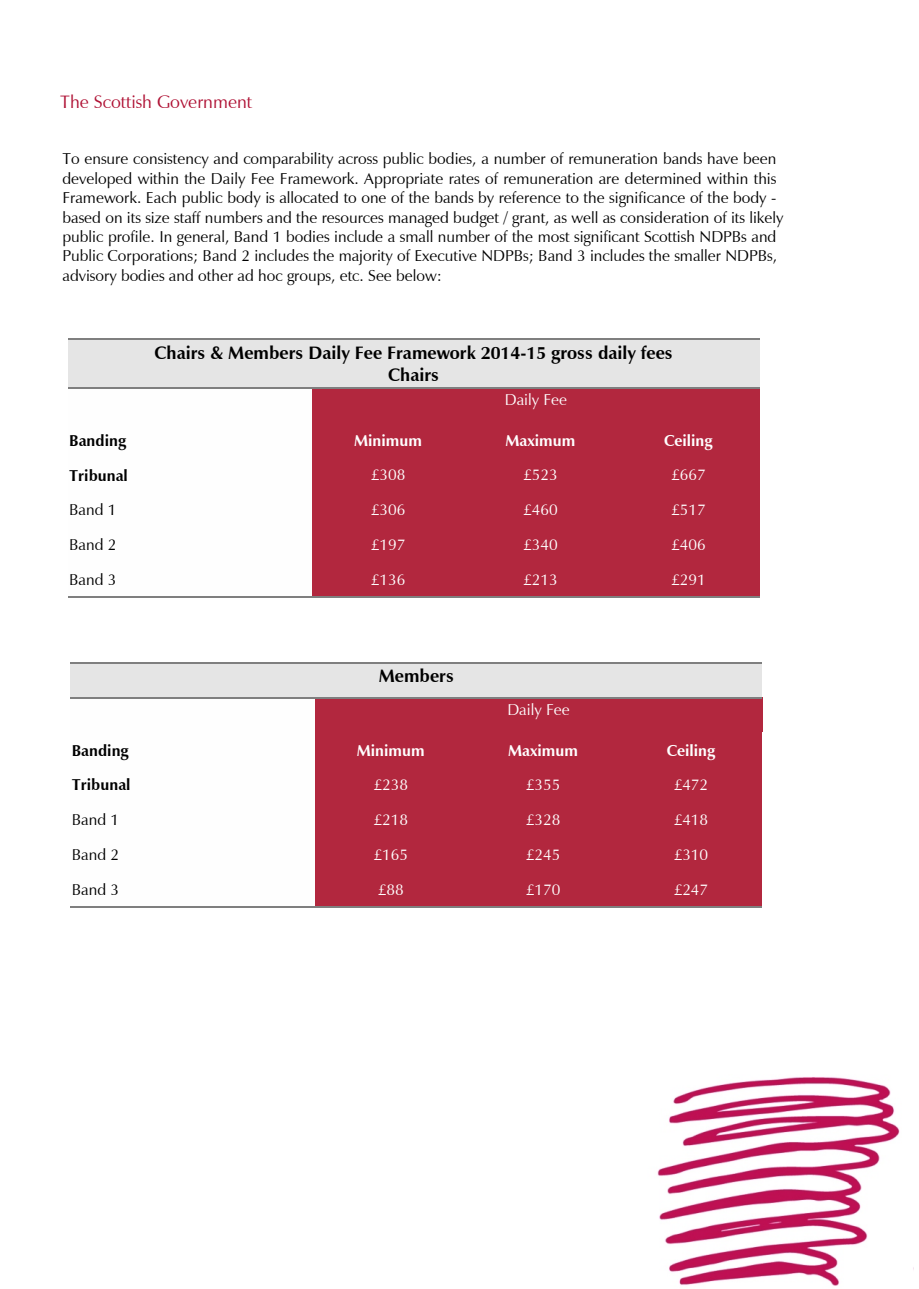
<style>
.page{position:relative;width:919px;height:1289px;background:#fff}
.page>*{position:absolute;margin:0;border:0;box-sizing:border-box;transform-origin:0 0}
.t1{font:700 18px/22.2px "Zapf Humanist 601 BT";color:#000;text-align:center}
.t2{font:18px "Zapf Humanist 601 BT";color:#af1134}
.t3{font:15.75px/19.5px "Zapf Humanist 601 BT";color:#000}
.t4{font:15.75px "Zapf Humanist 601 BT";color:#fff}
.t5{font:700 15.75px "Zapf Humanist 601 BT";color:#fff}
.t6{font:700 15.75px "Zapf Humanist 601 BT";color:#000}
</style>
<div class="page">
<div style="left:70px;top:662px;width:692px;height:35px;background:#e5e5e5"></div>
<div style="left:315px;top:697px;width:447px;height:35px;background:#b2273e"></div>
<div style="left:315px;top:732px;width:151px;height:35px;background:#b2273e"></div>
<div style="left:466px;top:732px;width:153px;height:35px;background:#b2273e"></div>
<div style="left:619px;top:732px;width:143px;height:35px;background:#b2273e"></div>
<div style="left:315px;top:767px;width:151px;height:35px;background:#b2273e"></div>
<div style="left:466px;top:767px;width:153px;height:35px;background:#b2273e"></div>
<div style="left:619px;top:767px;width:143px;height:35px;background:#b2273e"></div>
<div style="left:315px;top:802px;width:151px;height:35px;background:#b2273e"></div>
<div style="left:466px;top:802px;width:153px;height:35px;background:#b2273e"></div>
<div style="left:619px;top:802px;width:143px;height:35px;background:#b2273e"></div>
<div style="left:315px;top:837px;width:151px;height:35px;background:#b2273e"></div>
<div style="left:466px;top:837px;width:153px;height:35px;background:#b2273e"></div>
<div style="left:619px;top:837px;width:143px;height:35px;background:#b2273e"></div>
<div style="left:315px;top:872px;width:151px;height:34px;background:#b2273e"></div>
<div style="left:466px;top:872px;width:153px;height:34px;background:#b2273e"></div>
<div style="left:619px;top:872px;width:143px;height:34px;background:#b2273e"></div>
<hr style="left:70px;top:662px;width:245px;height:1px;background:#7f7f7f">
<hr style="left:315px;top:662px;width:151px;height:1px;background:#7f7f7f">
<hr style="left:466px;top:662px;width:153px;height:1px;background:#7f7f7f">
<hr style="left:619px;top:662px;width:143px;height:1px;background:#7f7f7f">
<hr style="left:70px;top:696px;width:245px;height:2px;background:#7f7f7f">
<hr style="left:315px;top:696px;width:151px;height:2px;background:#7f7f7f">
<hr style="left:466px;top:696px;width:153px;height:2px;background:#7f7f7f">
<hr style="left:619px;top:696px;width:143px;height:2px;background:#7f7f7f">
<hr style="left:70px;top:906px;width:245px;height:1px;background:#7f7f7f">
<hr style="left:315px;top:906px;width:151px;height:1px;background:#7f7f7f">
<hr style="left:466px;top:906px;width:153px;height:1px;background:#7f7f7f">
<hr style="left:619px;top:906px;width:143px;height:1px;background:#7f7f7f">
<div style="left:68px;top:339px;width:691px;height:48px;background:#e5e5e5"></div>
<div style="left:312px;top:387px;width:447px;height:35px;background:#b2273e"></div>
<div style="left:312px;top:422px;width:152px;height:35px;background:#b2273e"></div>
<div style="left:464px;top:422px;width:153px;height:35px;background:#b2273e"></div>
<div style="left:617px;top:422px;width:142px;height:35px;background:#b2273e"></div>
<div style="left:312px;top:457px;width:152px;height:35px;background:#b2273e"></div>
<div style="left:464px;top:457px;width:153px;height:35px;background:#b2273e"></div>
<div style="left:617px;top:457px;width:142px;height:35px;background:#b2273e"></div>
<div style="left:312px;top:492px;width:152px;height:35px;background:#b2273e"></div>
<div style="left:464px;top:492px;width:153px;height:35px;background:#b2273e"></div>
<div style="left:617px;top:492px;width:142px;height:35px;background:#b2273e"></div>
<div style="left:312px;top:527px;width:152px;height:35px;background:#b2273e"></div>
<div style="left:464px;top:527px;width:153px;height:35px;background:#b2273e"></div>
<div style="left:617px;top:527px;width:142px;height:35px;background:#b2273e"></div>
<div style="left:312px;top:562px;width:152px;height:35px;background:#b2273e"></div>
<div style="left:464px;top:562px;width:153px;height:35px;background:#b2273e"></div>
<div style="left:617px;top:562px;width:142px;height:35px;background:#b2273e"></div>
<hr style="left:68px;top:338px;width:244px;height:2px;background:#7f7f7f">
<hr style="left:312px;top:338px;width:152px;height:2px;background:#7f7f7f">
<hr style="left:464px;top:338px;width:153px;height:2px;background:#7f7f7f">
<hr style="left:617px;top:338px;width:142px;height:2px;background:#7f7f7f">
<hr style="left:68px;top:387px;width:244px;height:1px;background:#7f7f7f">
<hr style="left:312px;top:387px;width:152px;height:1px;background:#7f7f7f">
<hr style="left:464px;top:387px;width:153px;height:1px;background:#7f7f7f">
<hr style="left:617px;top:387px;width:142px;height:1px;background:#7f7f7f">
<hr style="left:68px;top:596px;width:244px;height:1px;background:#7f7f7f">
<hr style="left:312px;top:596px;width:152px;height:1px;background:#7f7f7f">
<hr style="left:464px;top:596px;width:153px;height:1px;background:#7f7f7f">
<hr style="left:617px;top:596px;width:142px;height:1px;background:#7f7f7f">
<img style="left:657px;top:1077px;width:243px;height:209px">
<p class="t2" style="left:60px;top:95px;width:193px">The Scottish Government</p>
<p class="t3" style="left:62px;top:150px;width:722px">To ensure consistency and comparability across public bodies, a number of remuneration bands have been developed within the Daily Fee Framework. Appropriate rates of remuneration are determined within this Framework. Each public body is allocated to one of the bands by reference to the significance of the body - based on its size staff numbers and the resources managed budget / grant, as well as consideration of its likely public profile. In general, Band 1 bodies include a small number of the most significant Scottish NDPBs and Public Corporations; Band 2 includes the majority of Executive NDPBs; Band 3 includes the smaller NDPBs, advisory bodies and other ad hoc groups, etc. See below:</p>
<p class="t1" style="left:154px;top:343px;width:519px">Chairs &amp; Members Daily Fee Framework 2014-15 gross daily fees<br>Chairs</p>
<p class="t4" style="left:504px;top:393px;width:64px">Daily Fee</p>
<p class="t6" style="left:69px;top:433px;width:58px">Banding</p>
<p class="t5" style="left:354px;top:433px;width:70px">Minimum</p>
<p class="t5" style="left:505px;top:433px;width:72px">Maximum</p>
<p class="t5" style="left:664px;top:433px;width:50px">Ceiling</p>
<p class="t6" style="left:69px;top:468px;width:60px">Tribunal</p>
<p class="t4" style="left:371px;top:468px;width:36px">£308</p>
<p class="t4" style="left:523px;top:468px;width:36px">£523</p>
<p class="t4" style="left:671px;top:468px;width:36px">£667</p>
<p class="t3" style="left:69px;top:501px;width:49px">Band 1</p>
<p class="t4" style="left:371px;top:503px;width:36px">£306</p>
<p class="t4" style="left:523px;top:503px;width:36px">£460</p>
<p class="t4" style="left:671px;top:503px;width:36px">£517</p>
<p class="t3" style="left:69px;top:536px;width:49px">Band 2</p>
<p class="t4" style="left:371px;top:538px;width:36px">£197</p>
<p class="t4" style="left:523px;top:538px;width:36px">£340</p>
<p class="t4" style="left:671px;top:538px;width:36px">£406</p>
<p class="t3" style="left:69px;top:571px;width:49px">Band 3</p>
<p class="t4" style="left:371px;top:573px;width:36px">£136</p>
<p class="t4" style="left:523px;top:573px;width:36px">£213</p>
<p class="t4" style="left:671px;top:573px;width:36px">£291</p>
<p class="t1" style="left:378px;top:666px;width:77px">Members</p>
<p class="t4" style="left:507px;top:702px;width:64px">Daily Fee</p>
<p class="t6" style="left:72px;top:743px;width:58px">Banding</p>
<p class="t5" style="left:357px;top:743px;width:70px">Minimum</p>
<p class="t5" style="left:508px;top:743px;width:72px">Maximum</p>
<p class="t5" style="left:666px;top:743px;width:50px">Ceiling</p>
<p class="t6" style="left:72px;top:778px;width:60px">Tribunal</p>
<p class="t4" style="left:373px;top:778px;width:36px">£238</p>
<p class="t4" style="left:526px;top:778px;width:36px">£355</p>
<p class="t4" style="left:673px;top:778px;width:36px">£472</p>
<p class="t3" style="left:72px;top:811px;width:49px">Band 1</p>
<p class="t4" style="left:373px;top:813px;width:36px">£218</p>
<p class="t4" style="left:526px;top:813px;width:36px">£328</p>
<p class="t4" style="left:673px;top:813px;width:36px">£418</p>
<p class="t3" style="left:72px;top:846px;width:49px">Band 2</p>
<p class="t4" style="left:373px;top:848px;width:36px">£165</p>
<p class="t4" style="left:526px;top:848px;width:36px">£245</p>
<p class="t4" style="left:673px;top:848px;width:36px">£310</p>
<p class="t3" style="left:72px;top:881px;width:49px">Band 3</p>
<p class="t4" style="left:378px;top:883px;width:27px">£88</p>
<p class="t4" style="left:526px;top:883px;width:36px">£170</p>
<p class="t4" style="left:673px;top:883px;width:36px">£247</p>
</div>
